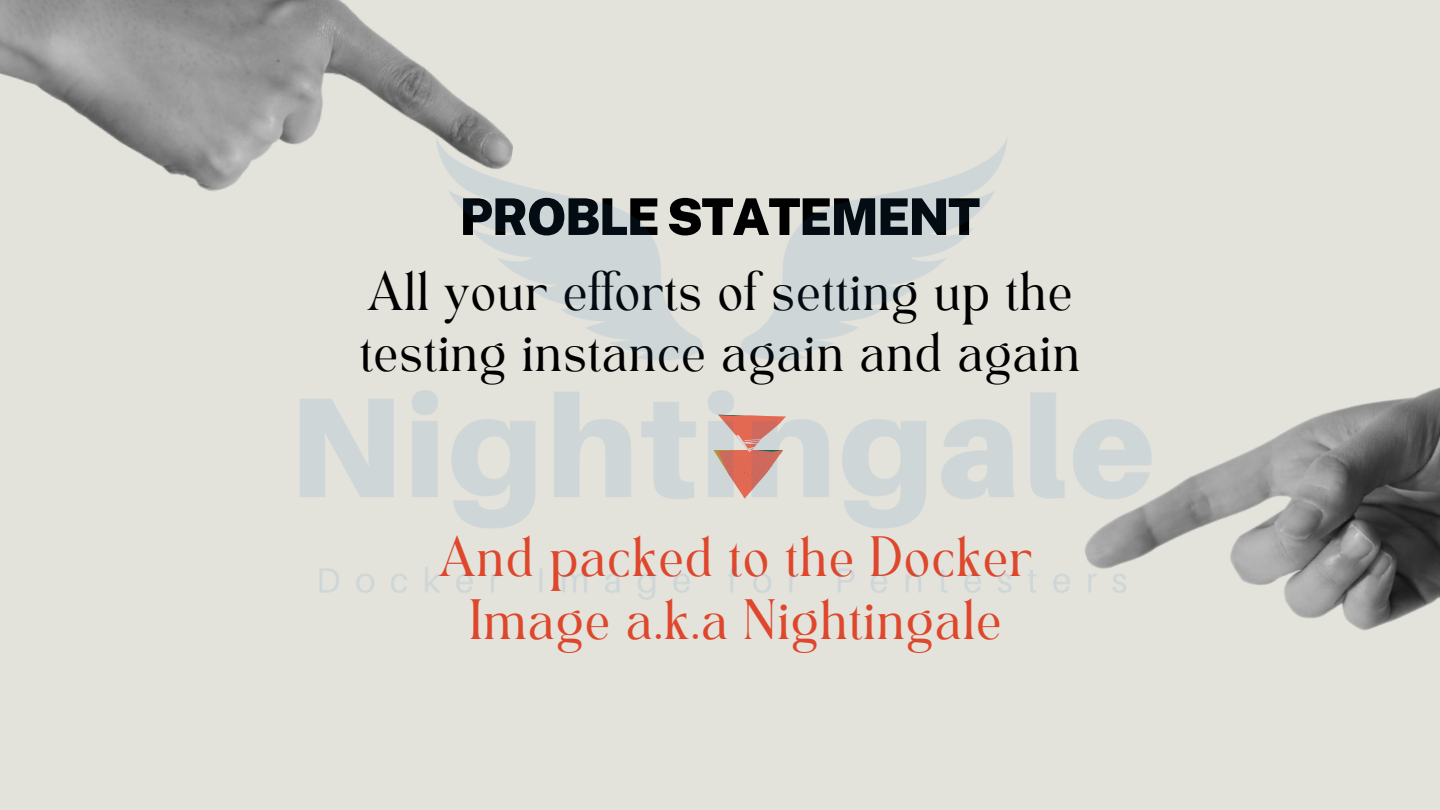
<style>
.page{position:relative;width:1440px;height:810px;background:#e3e3dc}
.page>*{position:absolute;margin:0;border:0;box-sizing:border-box;transform-origin:0 0}
.t1{font:900 50.7px "Public Sans";letter-spacing:-.03em;color:#000}
.t2{font:39.8px/63px "TAN Angleton";letter-spacing:-.025em;color:#df472c;text-align:center}
.t3{font:38.8px/61.5px "TAN Angleton";letter-spacing:-.03em;color:#000}
</style>
<div class="page">
<img style="left:1178px;top:387px;width:262px;height:244px">
<img style="left:0;top:0;width:261px;height:191px">
<img style="left:261px;top:0;width:917px;height:600px">
<p class="t1" style="left:460px;top:187px;width:522px">PROBLE STATEMENT</p>
<p class="t3" style="left:359px;top:266px;width:724px">All your efforts of setting up the testing instance again and again</p>
<p class="t2" style="left:438px;top:532px;width:597px">And packed to the Docker<br>Image a.k.a Nightingale</p>
</div>
